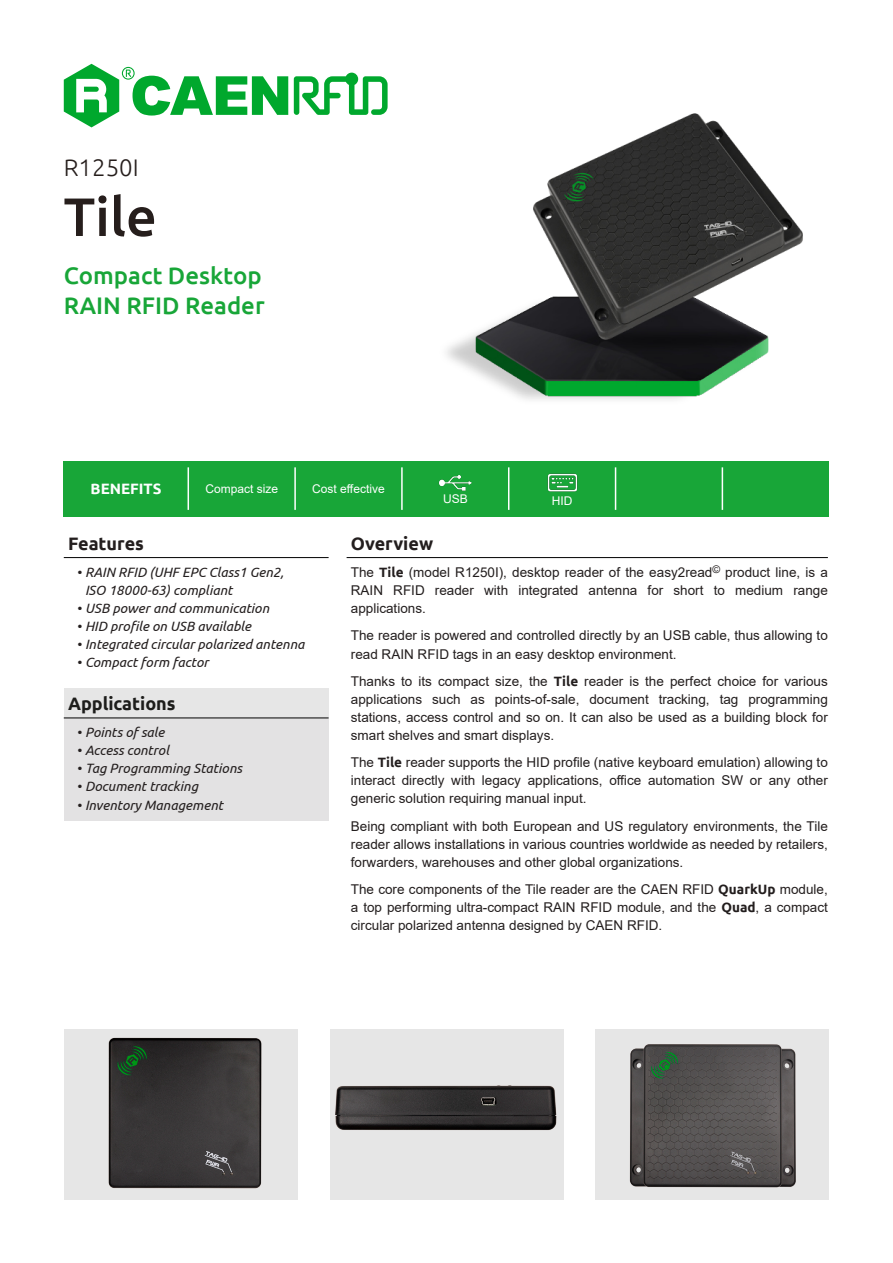
<style>
.page{position:relative;width:893px;height:1263px;background:#fff}
.page>*{position:absolute;margin:0;border:0;box-sizing:border-box;transform-origin:0 0}
.t1{font:500 54px "Ubuntu";color:#261e1c}
.t2{font:500 24px/30px "Ubuntu";color:#18a638}
.t3{font:300 24px "Ubuntu";color:#261e1c}
.t4{font:700 18px "Ubuntu";color:#231e1e}
.t5{font:700 18px "Ubuntu";color:#1d1d1b}
.t6{font:700 15px "Ubuntu";color:#fff}
.t7{font:13.5px/18.1px "Arial";color:#231e1e;text-align:justify}
.t8{font:italic 13.5px/18px "Ubuntu";color:#231e1e}
.t9{font:12px "Arial";color:#fff}
.s1{font-family:"Ubuntu";font-weight:700}
</style>
<div class="page">
<hr style="left:347px;top:557px;width:481px;height:1px;background:#000">
<hr style="left:64px;top:557px;width:265px;height:1px;background:#000">
<div style="left:64px;top:688px;width:265px;height:34px;background:#e6e6e6"></div>
<hr style="left:64px;top:717px;width:265px;height:1px;background:#000">
<div style="left:64px;top:719px;width:265px;height:101px;background:#e3e2e3"></div>
<img style="left:446px;top:113px;width:357px;height:287px">
<img style="left:64px;top:1029px;width:234px;height:170px">
<img style="left:330px;top:1029px;width:233px;height:170px">
<img style="left:595px;top:1029px;width:234px;height:170px">
<svg style="left:64px;top:64px;width:224px;height:63px"></svg>
<svg style="left:294px;top:73px;width:94px;height:42px"></svg>
<div style="left:64px;top:461px;width:765px;height:55px;background:#18a638"></div>
<hr style="left:722px;top:467px;width:1px;height:43px;background:#fff">
<hr style="left:188px;top:467px;width:1px;height:43px;background:#fff">
<hr style="left:294px;top:467px;width:2px;height:43px;background:#fff">
<hr style="left:401px;top:467px;width:2px;height:43px;background:#fff">
<hr style="left:508px;top:467px;width:1px;height:43px;background:#fff">
<hr style="left:615px;top:467px;width:1px;height:43px;background:#fff">
<img style="left:438px;top:475px;width:34px;height:16px">
<img style="left:547px;top:473px;width:31px;height:19px">
<h2 class="t3" style="left:64px;top:157px;width:76px">R1250I</h2>
<h1 class="t1" style="left:64px;top:194px;width:95px">Tile</h1>
<h2 class="t2" style="left:64px;top:262px;width:202px">Compact Desktop<br>RAIN RFID Reader</h2>
<p class="t6" style="left:91px;top:483px;width:72px">BENEFITS</p>
<p class="t9" style="left:205px;top:484px;width:74px">Compact size</p>
<p class="t9" style="left:312px;top:484px;width:74px">Cost effective</p>
<p class="t9" style="left:443px;top:494px;width:26px">USB</p>
<p class="t9" style="left:552px;top:496px;width:22px">HID</p>
<h3 class="t4" style="left:68px;top:536px;width:77px">Features</h3>
<p class="t8" style="left:85px;top:564px;width:200px;text-indent:-9px">• RAIN RFID (UHF EPC Class1 Gen2,<br>ISO 18000-63) compliant</p>
<p class="t8" style="left:77px;top:600px;width:194px">• USB power and communication</p>
<p class="t8" style="left:77px;top:618px;width:176px">• HID profile on USB available</p>
<p class="t8" style="left:77px;top:636px;width:229px">• Integrated circular polarized antenna</p>
<p class="t8" style="left:77px;top:654px;width:133px">• Compact form factor</p>
<h3 class="t5" style="left:68px;top:696px;width:109px">Applications</h3>
<p class="t8" style="left:77px;top:724px;width:89px">• Points of sale</p>
<p class="t8" style="left:77px;top:742px;width:94px">• Access control</p>
<p class="t8" style="left:77px;top:760px;width:167px">• Tag Programming Stations</p>
<p class="t8" style="left:77px;top:778px;width:123px">• Document tracking</p>
<p class="t8" style="left:77px;top:796px;width:148px">• Inventory Management</p>
<h3 class="t4" style="left:351px;top:536px;width:84px">Overview</h3>
<p class="t7" style="left:351px;top:564px;width:479px">The <span class="s1">Tile</span> (model R1250I), desktop reader of the easy2read<sup>©</sup> product line, is a RAIN RFID reader with integrated antenna for short to medium range applications.</p>
<p class="t7" style="left:351px;top:628px;width:479px">The reader is powered and controlled directly by an USB cable, thus allowing to read RAIN RFID tags in an easy desktop environment.</p>
<p class="t7" style="left:351px;top:673px;width:479px">Thanks to its compact size, the <span class="s1">Tile</span> reader is the perfect choice for various applications such as points-of-sale, document tracking, tag programming stations, access control and so on. It can also be used as a building block for smart shelves and smart displays.</p>
<p class="t7" style="left:351px;top:755px;width:479px">The <span class="s1">Tile</span> reader supports the HID profile (native keyboard emulation) allowing to interact directly with legacy applications, office automation SW or any other generic solution requiring manual input.</p>
<p class="t7" style="left:351px;top:818px;width:479px">Being compliant with both European and US regulatory environments, the Tile reader allows installations in various countries worldwide as needed by retailers, forwarders, warehouses and other global organizations.</p>
<p class="t7" style="left:351px;top:881px;width:479px">The core components of the Tile reader are the CAEN RFID <span class="s1">QuarkUp</span> module, a top performing ultra-compact RAIN RFID module, and the <span class="s1">Quad</span>, a compact circular polarized antenna designed by CAEN RFID.</p>
</div>
